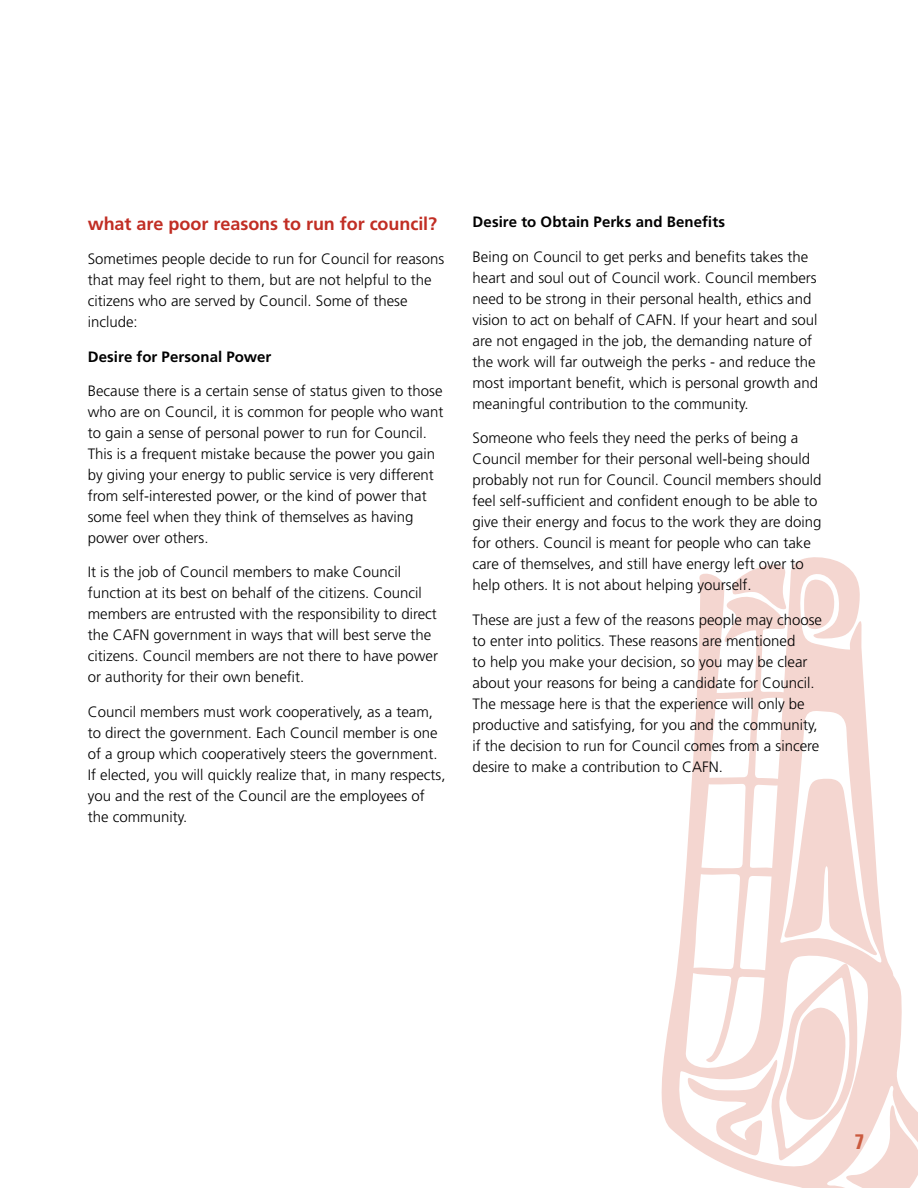
<style>
.page{position:relative;width:918px;height:1188px;background:#fff}
.page>*{position:absolute;margin:0;border:0;box-sizing:border-box;transform-origin:0 0}
.t1{font:700 condensed 21px "Univers";color:#ca5a3e}
.t2{font:700 18px "Frutiger";letter-spacing:-.005em;color:#c12e24}
.t3{font:300 15px/21px "Frutiger";color:#000}
.t4{font:700 15px "Frutiger";letter-spacing:.005em;color:#000}
</style>
<div class="page">
<svg style="left:662px;top:557px;width:204px;height:578px"></svg>
<svg style="left:678px;top:707px;width:240px;height:481px"></svg>
<p class="t2" style="left:88px;top:213px;width:351px">what are poor reasons to run for council?</p>
<p class="t3" style="left:88px;top:249px;width:358px">Sometimes people decide to run for Council for reasons that may feel right to them, but are not helpful to the citizens who are served by Council. Some of these include:</p>
<p class="t4" style="left:88px;top:347px;width:185px">Desire for Personal Power</p>
<p class="t3" style="left:88px;top:381px;width:357px">Because there is a certain sense of status given to those who are on Council, it is common for people who want to gain a sense of personal power to run for Council.<br>This is a frequent mistake because the power you gain by giving your energy to public service is very different from self-interested power, or the kind of power that some feel when they think of themselves as having power over others.</p>
<p class="t3" style="left:88px;top:562px;width:352px">It is the job of Council members to make Council function at its best on behalf of the citizens. Council members are entrusted with the responsibility to direct the CAFN government in ways that will best serve the citizens. Council members are not there to have power or authority for their own benefit.</p>
<p class="t3" style="left:88px;top:702px;width:359px">Council members must work cooperatively, as a team, to direct the government. Each Council member is one of a group which cooperatively steers the government.<br>If elected, you will quickly realize that, in many respects, you and the rest of the Council are the employees of the community.</p>
<p class="t4" style="left:472px;top:213px;width:254px">Desire to Obtain Perks and Benefits</p>
<p class="t3" style="left:472px;top:246px;width:347px">Being on Council to get perks and benefits takes the heart and soul out of Council work. Council members need to be strong in their personal health, ethics and vision to act on behalf of CAFN. If your heart and soul are not engaged in the job, the demanding nature of the work will far outweigh the perks - and reduce the most important benefit, which is personal growth and meaningful contribution to the community.</p>
<p class="t3" style="left:472px;top:428px;width:350px">Someone who feels they need the perks of being a Council member for their personal well-being should probably not run for Council. Council members should feel self-sufficient and confident enough to be able to give their energy and focus to the work they are doing for others. Council is meant for people who can take care of themselves, and still have energy left over to help others. It is not about helping yourself.</p>
<p class="t3" style="left:472px;top:609px;width:351px">These are just a few of the reasons people may choose to enter into politics. These reasons are mentioned<br>to help you make your decision, so you may be clear about your reasons for being a candidate for Council.<br>The message here is that the experience will only be productive and satisfying, for you and the community, if the decision to run for Council comes from a sincere desire to make a contribution to CAFN.</p>
<h1 class="t1" style="left:855px;top:1129px;width:11px">7</h1>
</div>
